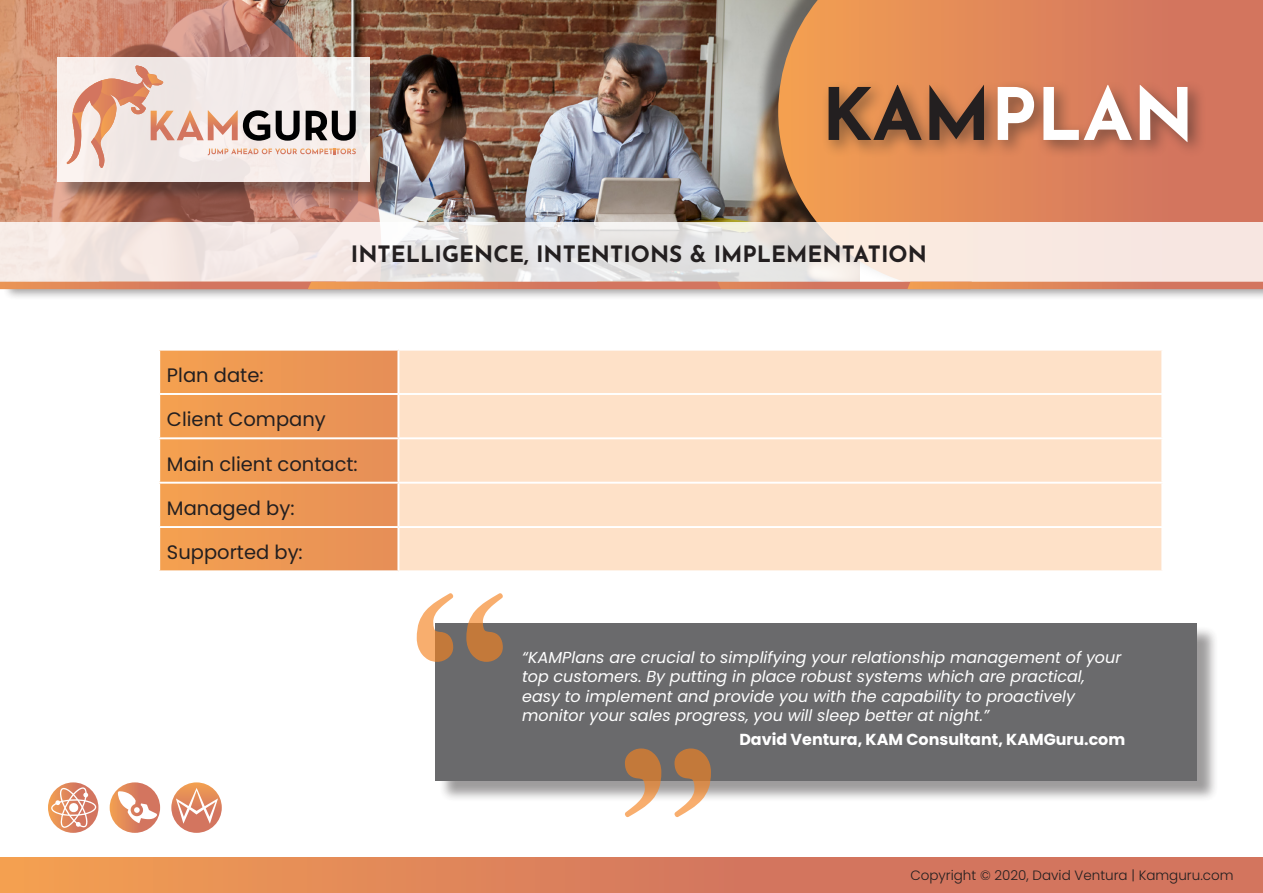
<style>
.page{position:relative;width:1263px;height:893px;background:#fff}
.page>*{position:absolute;margin:0;border:0;box-sizing:border-box;transform-origin:0 0}
.t1{font:100 72px "Josefin Sans";color:#fff}
.t2{font:100 22.5px "Josefin Sans";color:#231f20}
.t3{font:19.5px "Poppins";color:#231f20}
.t4{font:italic 15.9px/19px "Poppins";color:#fff}
.t5{font:700 15.9px "Poppins";color:#fff}
.t6{font:300 13.5px "Poppins";color:#231f20}
.s1{color:#231f20}
</style>
<div class="page">
<svg style="left:48px;top:782px;width:50px;height:51px"></svg>
<svg style="left:51px;top:787px;width:46px;height:41px"></svg>
<svg style="left:110px;top:782px;width:50px;height:51px"></svg>
<svg style="left:117px;top:791px;width:40px;height:32px"></svg>
<svg style="left:171px;top:782px;width:51px;height:51px"></svg>
<svg style="left:176px;top:788px;width:42px;height:36px"></svg>
<div style="left:438px;top:625px;width:781px;height:177px;background:#231f20;opacity:.5"></div>
<div style="left:436px;top:623px;width:761px;height:157px;background:#6a6a6c"></div>
<svg style="left:417px;top:593px;width:86px;height:69px"></svg>
<svg style="left:624px;top:748px;width:87px;height:69px"></svg>
<img style="left:381px;top:0;width:375px;height:223px">
<div style="left:756px;top:0;width:507px;height:292px;background:#231f20;opacity:.5"></div>
<svg style="left:778px;top:0;width:485px;height:223px;background:#db8459"></svg>
<div style="left:821px;top:80px;width:386px;height:79px;background:#231f20;opacity:.5"></div>
<div style="left:0;top:857px;width:1263px;height:36px;background:linear-gradient(to right,#ee9954,#cb6a61)"></div>
<svg style="left:0;top:0;width:381px;height:223px;background:#c1856e"></svg>
<svg style="left:160px;top:351px;width:237px;height:219px;background:#ed9854"></svg>
<div style="left:399px;top:351px;width:762px;height:219px;background:#fee1c8"></div>
<hr style="left:158px;top:393px;width:240px;height:2px;background:#fff">
<hr style="left:398px;top:393px;width:765px;height:2px;background:#fff">
<hr style="left:158px;top:437px;width:240px;height:2px;background:#fff">
<hr style="left:398px;top:437px;width:765px;height:2px;background:#fff">
<hr style="left:158px;top:482px;width:240px;height:2px;background:#fff">
<hr style="left:398px;top:482px;width:765px;height:2px;background:#fff">
<hr style="left:158px;top:526px;width:240px;height:2px;background:#fff">
<hr style="left:398px;top:526px;width:765px;height:2px;background:#fff">
<div style="left:60px;top:60px;width:329px;height:140px;background:#231f20;opacity:.5"></div>
<div style="left:57px;top:58px;width:313px;height:124px;background:#f3ebe8"></div>
<svg style="left:67px;top:66px;width:289px;height:102px"></svg>
<div style="left:2px;top:225px;width:1261px;height:75px;background:#231f20;opacity:.5"></div>
<svg style="left:0;top:223px;width:1263px;height:59px;background:#f0e6e1"></svg>
<svg style="left:0;top:282px;width:1263px;height:7px;background:#db805b"></svg>
<p class="t1" style="left:822px;top:61px;width:374px"><span class="s1">KAM</span>PLAN</p>
<p class="t2" style="left:351px;top:237px;width:578px">INTELLIGENCE, INTENTIONS &amp; IMPLEMENTATION</p>
<p class="t3" style="left:167px;top:364px;width:98px">Plan date:</p>
<p class="t3" style="left:167px;top:408px;width:160px">Client Company</p>
<p class="t3" style="left:167px;top:453px;width:192px">Main client contact:</p>
<p class="t3" style="left:167px;top:497px;width:129px">Managed by:</p>
<p class="t3" style="left:167px;top:541px;width:137px">Supported by:</p>
<p class="t4" style="left:522px;top:648px;width:601px">“KAMPlans are crucial to simplifying your relationship management of your top customers. By putting in place robust systems which are practical, easy to implement and provide you with the capability to proactively monitor your sales progress, you will sleep better at night.”</p>
<p class="t5" style="left:739px;top:730px;width:387px">David Ventura, KAM Consultant, KAMGuru.com</p>
<p class="t6" style="left:910px;top:867px;width:325px">Copyright © 2020, David Ventura | Kamguru.com</p>
</div>
